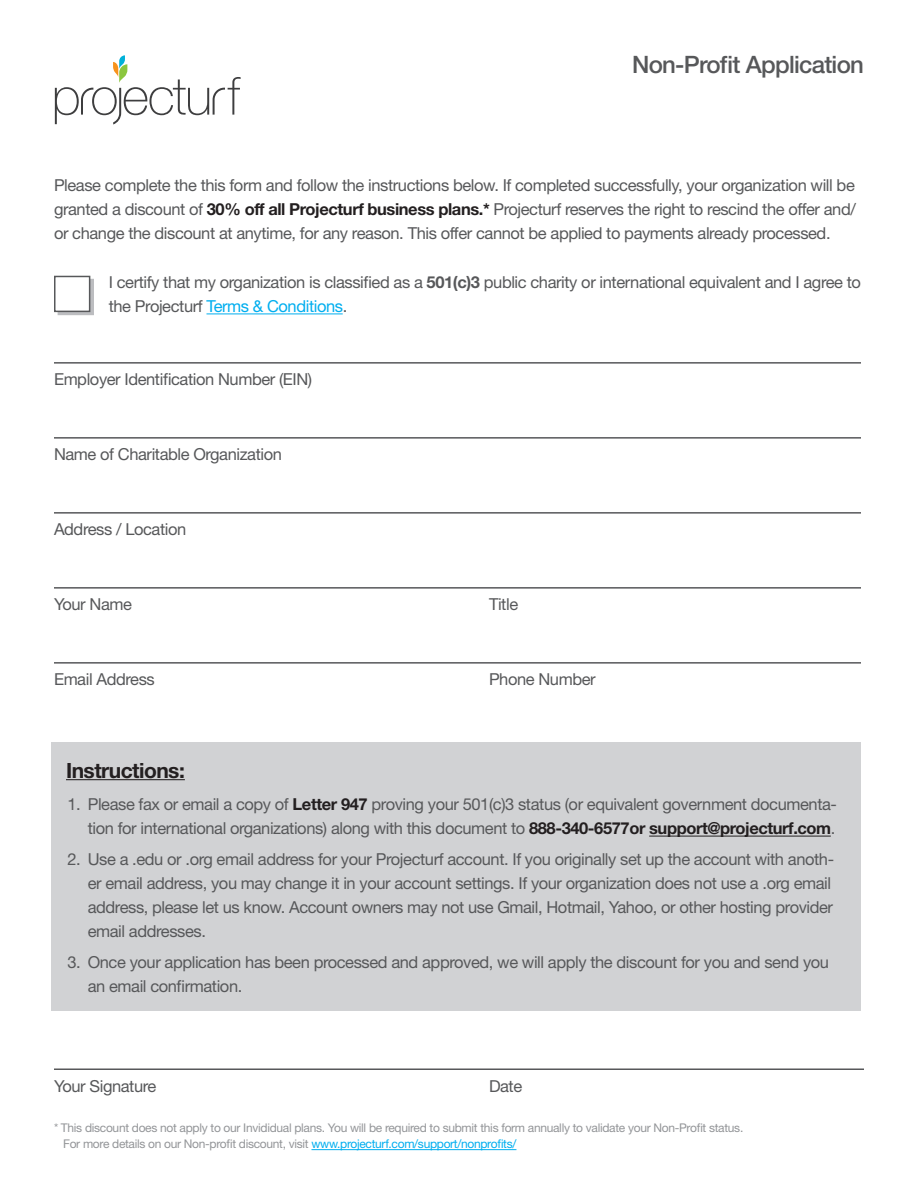
<style>
.page{position:relative;width:918px;height:1188px;background:#fff}
.page>*{position:absolute;margin:0;border:0;box-sizing:border-box;transform-origin:0 0}
.t1{font:500 24px "Helvetica Neue LT Std";letter-spacing:-.03em;color:#57585a}
.t2{font:700 21px "Helvetica Neue LT Std";letter-spacing:-.025em;color:#231f20}
.t3{font:16.5px/24px "Helvetica Neue LT Std";letter-spacing:-.025em;color:#57585a}
.t4{font:12px/16.5px "Helvetica Neue LT Std";letter-spacing:-.025em;color:#939598}
.s1{font-weight:700;color:#231f20}
.s2{font-weight:700}
.s3{color:#00aeef}
</style>
<div class="page">
<svg style="left:55px;top:55px;width:186px;height:69px"></svg>
<hr style="left:206px;top:313px;width:137px;height:1px;background:#00aeef">
<div style="left:58px;top:279px;width:36px;height:36px;background:#949598;border:2px solid #bcbdc0"></div>
<div style="left:54px;top:276px;width:36px;height:36px;background:#fff;border:2px solid #57585a"></div>
<hr style="left:311px;top:1149px;width:205px;height:1px;background:#00aeef">
<hr style="left:54px;top:437px;width:807px;height:2px;background:#57585a">
<hr style="left:54px;top:512px;width:807px;height:2px;background:#57585a">
<hr style="left:54px;top:362px;width:807px;height:2px;background:#57585a">
<hr style="left:54px;top:587px;width:807px;height:2px;background:#57585a">
<hr style="left:54px;top:662px;width:807px;height:2px;background:#57585a">
<div style="left:51px;top:742px;width:810px;height:269px;background:#d1d2d4"></div>
<hr style="left:649px;top:836px;width:182px;height:1px;background:#231f20">
<hr style="left:66px;top:779px;width:119px;height:1px;background:#231f20">
<hr style="left:54px;top:1068px;width:810px;height:2px;background:#57585a">
<p class="t1" style="left:632px;top:50px;width:233px">Non-Profit Application</p>
<p class="t3" style="left:54px;top:173px;width:803px;text-align:justify">Please complete the this form and follow the instructions below. If completed successfully, your organization will be granted a discount of <span class="s1">30% off all Projecturf business plans.*</span> Projecturf reserves the right to rescind the offer and/ or change the discount at anytime, for any reason. This offer cannot be applied to payments already processed.</p>
<p class="t3" style="left:109px;top:270px;width:754px">I certify that my organization is classified as a <span class="s2">501(c)3</span> public charity or international equivalent and I agree to the Projecturf <span class="s3">Terms &amp; Conditions</span>.</p>
<p class="t3" style="left:54px;top:367px;width:260px">Employer Identification Number (EIN)</p>
<p class="t3" style="left:54px;top:442px;width:229px">Name of Charitable Organization</p>
<p class="t3" style="left:54px;top:517px;width:134px">Address / Location</p>
<p class="t3" style="left:54px;top:592px;width:79px">Your Name</p>
<p class="t3" style="left:489px;top:592px;width:31px">Title</p>
<p class="t3" style="left:54px;top:667px;width:102px">Email Address</p>
<p class="t3" style="left:489px;top:667px;width:108px">Phone Number</p>
<p class="t2" style="left:66px;top:757px;width:120px">Instructions:</p>
<p class="t3" style="left:68px;top:792px;width:771px;text-align:right">1. Please fax or email a copy of <span class="s1">Letter 947</span> proving your 501(c)3 status (or equivalent government documenta&shy;tion for international organizations) along with this document to <span class="s1">888-340-6577or support@projecturf.com</span>.</p>
<p class="t3" style="left:88px;top:847px;width:748px;text-indent:-20px">2. Use a .edu or .org email address for your Projecturf account. If you originally set up the account with anoth&shy;er email address, you may change it in your account settings. If your organization does not use a .org email address, please let us know. Account owners may not use Gmail, Hotmail, Yahoo, or other hosting provider email addresses.</p>
<p class="t3" style="left:88px;top:950px;width:743px;text-indent:-20px">3. Once your application has been processed and approved, we will apply the discount for you and send you an email confirmation.</p>
<p class="t3" style="left:54px;top:1073px;width:104px">Your Signature</p>
<p class="t3" style="left:489px;top:1073px;width:35px">Date</p>
<p class="t4" style="left:63px;top:1119px;width:682px;text-indent:-9px">* This discount does not apply to our Invididual plans. You will be required to submit this form annually to validate your Non-Profit status.<br>For more details on our Non-profit discount, visit <span class="s3">www.projecturf.com/support/nonprofits/</span></p>
</div>
